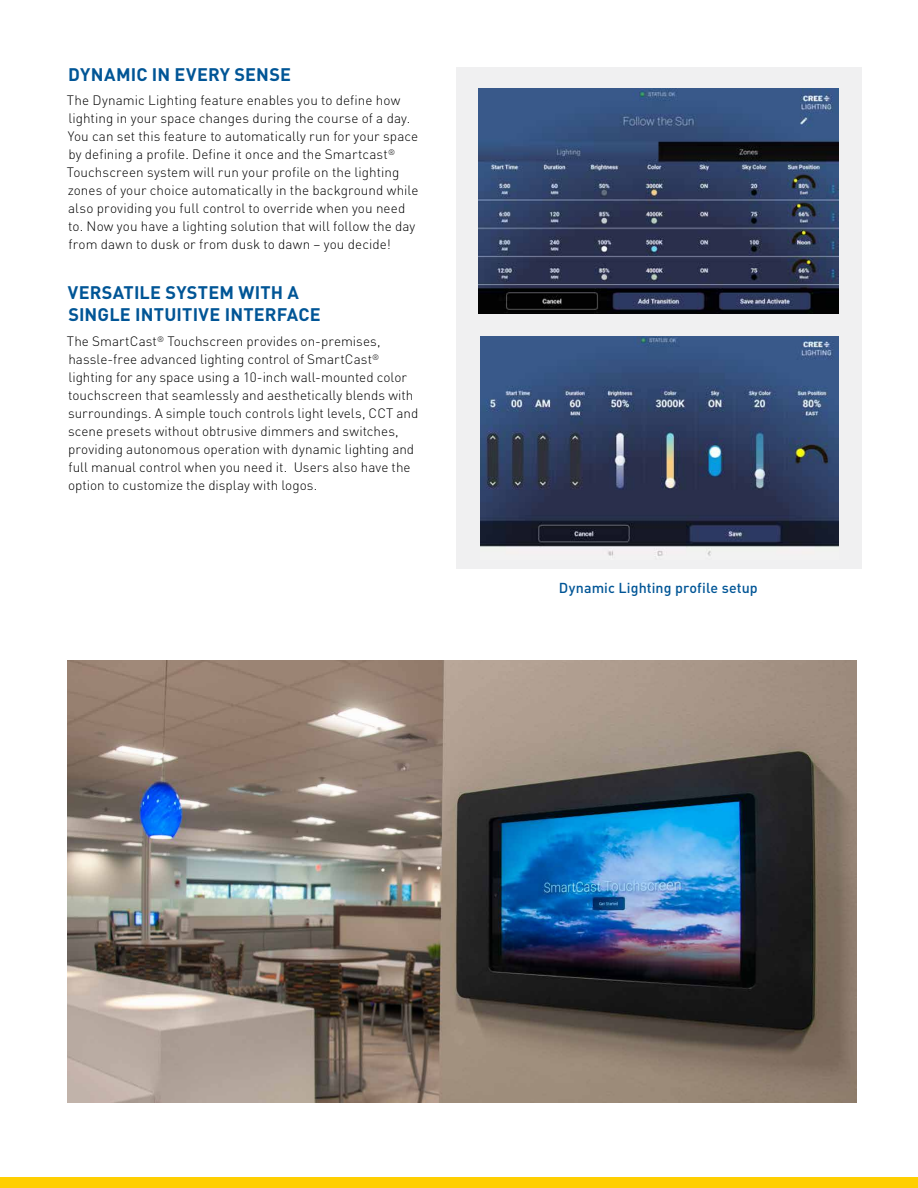
<style>
.page{position:relative;width:918px;height:1188px;background:#fff}
.page>*{position:absolute;margin:0;border:0;box-sizing:border-box;transform-origin:0 0}
.t1{font:700 18px/22.5px "DINOT";letter-spacing:.01em;color:#005596}
.t2{font:500 14.25px "DINOT";letter-spacing:.01em;color:#005596}
.t3{font:300 13.5px/18px "DINOT";letter-spacing:.005em;color:#000}
</style>
<div class="page">
<div style="left:457px;top:67px;width:405px;height:501px;background:#f0f0f1"></div>
<div style="left:0;top:1178px;width:918px;height:10px;background:#ffcf01"></div>
<img style="left:480px;top:336px;width:359px;height:220px">
<img style="left:479px;top:89px;width:359px;height:225px">
<img style="left:68px;top:661px;width:788px;height:441px">
<h1 class="t1" style="left:68px;top:62px;width:224px">DYNAMIC IN EVERY SENSE</h1>
<p class="t3" style="left:67px;top:91px;width:353px">The Dynamic Lighting feature enables you to define how lighting in your space changes during the course of a day.<br>You can set this feature to automatically run for your space by defining a profile. Define it once and the Smartcast<sup>® </sup>Touchscreen system will run your profile on the lighting zones of your choice automatically in the background while also providing you full control to override when you need to. Now you have a lighting solution that will follow the day from dawn to dusk or from dusk to dawn – you decide!</p>
<h1 class="t1" style="left:68px;top:281px;width:254px">VERSATILE SYSTEM WITH A<br>SINGLE INTUITIVE INTERFACE</h1>
<p class="t3" style="left:67px;top:332px;width:353px">The SmartCast<sup>®</sup> Touchscreen provides on-premises, hassle-free advanced lighting control of SmartCast<sup>® </sup>lighting for any space using a 10-inch wall-mounted color touchscreen that seamlessly and aesthetically blends with surroundings. A simple touch controls light levels, CCT and scene presets without obtrusive dimmers and switches, providing autonomous operation with dynamic lighting and full manual control when you need it. Users also have the option to customize the display with logos.</p>
<p class="t2" style="left:559px;top:578px;width:201px">Dynamic Lighting profile setup</p>
</div>
